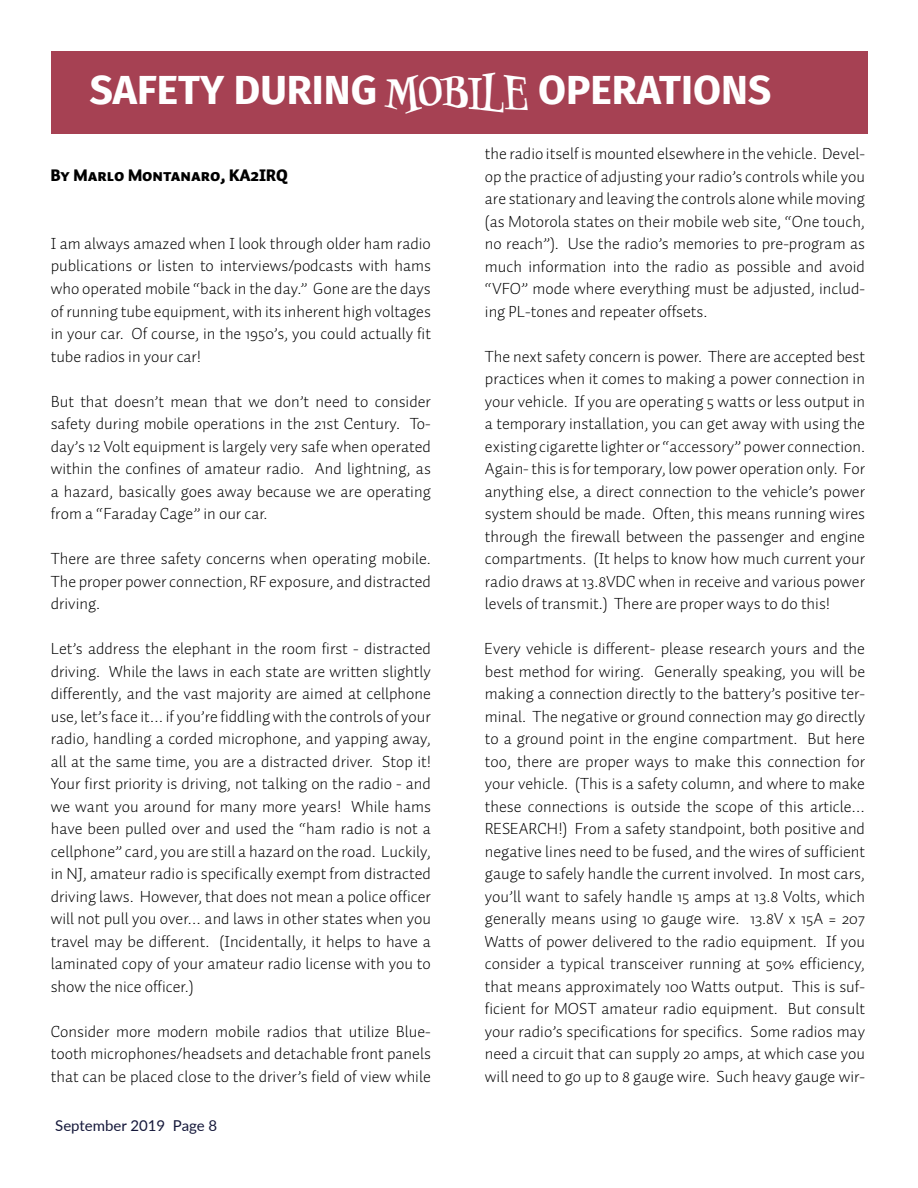
<style>
.page{position:relative;width:918px;height:1188px;background:#fff}
.page>*{position:absolute;margin:0;border:0;box-sizing:border-box;transform-origin:0 0}
.t1{font:700 40.5px "Fira Sans OT";color:#fff}
.t2{font:300 16.5px/22.5px "Auto Pro";color:#000;text-align:justify}
.t3{font:16.5px "Auto Pro Black Small Caps";color:#000}
.t4{font:15px "Lato";color:#15183a}
.s1{font-family:"Professor Minty"}
</style>
<div class="page">
<div style="left:51px;top:51px;width:816px;height:82px;background:#a64153"></div>
<h1 class="t1" style="left:90px;top:62px;width:683px">SAFETY DURING <span class="s1">MOBILE</span> OPERATIONS</h1>
<p class="t3" style="left:51px;top:164px;width:238px">By Marlo Montanaro, KA2IRQ</p>
<p class="t2" style="left:51px;top:232px;width:382px">I am always amazed when I look through older ham radio publications or listen to interviews/podcasts with hams who operated mobile “back in the day.” Gone are the days of running tube equipment, with its inherent high voltages in your car. Of course, in the 1950’s, you could actually fit tube radios in your car!</p>
<p class="t2" style="left:51px;top:389px;width:382px">But that doesn’t mean that we don’t need to consider safety during mobile operations in the 21st Century. To&shy;day’s 12 Volt equipment is largely very safe when operated within the confines of amateur radio. And lightning, as a hazard, basically goes away because we are operating from a “Faraday Cage” in our car.</p>
<p class="t2" style="left:51px;top:547px;width:382px">There are three safety concerns when operating mobile.<br>The proper power connection, RF exposure, and distracted driving.</p>
<p class="t2" style="left:51px;top:637px;width:382px">Let’s address the elephant in the room first - distracted driving. While the laws in each state are written slightly differently, and the vast majority are aimed at cellphone use, let’s face it… if you’re fiddling with the controls of your radio, handling a corded microphone, and yapping away, all at the same time, you are a distracted driver. Stop it!<br>Your first priority is driving, not talking on the radio - and we want you around for many more years! While hams have been pulled over and used the “ham radio is not a cellphone” card, you are still a hazard on the road. Luckily, in NJ, amateur radio is specifically exempt from distracted driving laws. However, that does not mean a police officer will not pull you over… and laws in other states when you travel may be different. (Incidentally, it helps to have a laminated copy of your amateur radio license with you to show the nice officer.)</p>
<p class="t2" style="left:51px;top:1020px;width:382px">Consider more modern mobile radios that utilize Blue&shy;tooth microphones/headsets and detachable front panels that can be placed close to the driver’s field of view while</p>
<p class="t4" style="left:55px;top:1115px;width:164px">September 2019 Page 8</p>
<p class="t2" style="left:485px;top:142px;width:382px">the radio itself is mounted elsewhere in the vehicle. Devel&shy;op the practice of adjusting your radio’s controls while you are stationary and leaving the controls alone while moving (as Motorola states on their mobile web site, “One touch, no reach”). Use the radio’s memories to pre-program as much information into the radio as possible and avoid “VFO” mode where everything must be adjusted, includ&shy;ing PL-tones and repeater offsets.</p>
<p class="t2" style="left:485px;top:345px;width:382px">The next safety concern is power. There are accepted best practices when it comes to making a power connection in your vehicle. If you are operating 5 watts or less output in a temporary installation, you can get away with using the existing cigarette lighter or “accessory” power connection.<br>Again- this is for temporary, low power operation only. For anything else, a direct connection to the vehicle’s power system should be made. Often, this means running wires through the firewall between the passenger and engine compartments. (It helps to know how much current your radio draws at 13.8VDC when in receive and various power levels of transmit.) There are proper ways to do this!</p>
<p class="t2" style="left:485px;top:637px;width:382px">Every vehicle is different- please research yours and the best method for wiring. Generally speaking, you will be making a connection directly to the battery’s positive ter&shy;minal. The negative or ground connection may go directly to a ground point in the engine compartment. But here too, there are proper ways to make this connection for your vehicle. (This is a safety column, and where to make these connections is outside the scope of this article… RESEARCH!) From a safety standpoint, both positive and negative lines need to be fused, and the wires of sufficient gauge to safely handle the current involved. In most cars, you’ll want to safely handle 15 amps at 13.8 Volts, which generally means using 10 gauge wire. 13.8V x 15A = 207<br>Watts of power delivered to the radio equipment. If you consider a typical transceiver running at 50% efficiency, that means approximately 100 Watts output. This is suf&shy;ficient for MOST amateur radio equipment. But consult your radio’s specifications for specifics. Some radios may need a circuit that can supply 20 amps, at which case you will need to go up to 8 gauge wire. Such heavy gauge wir-</p>
</div>
